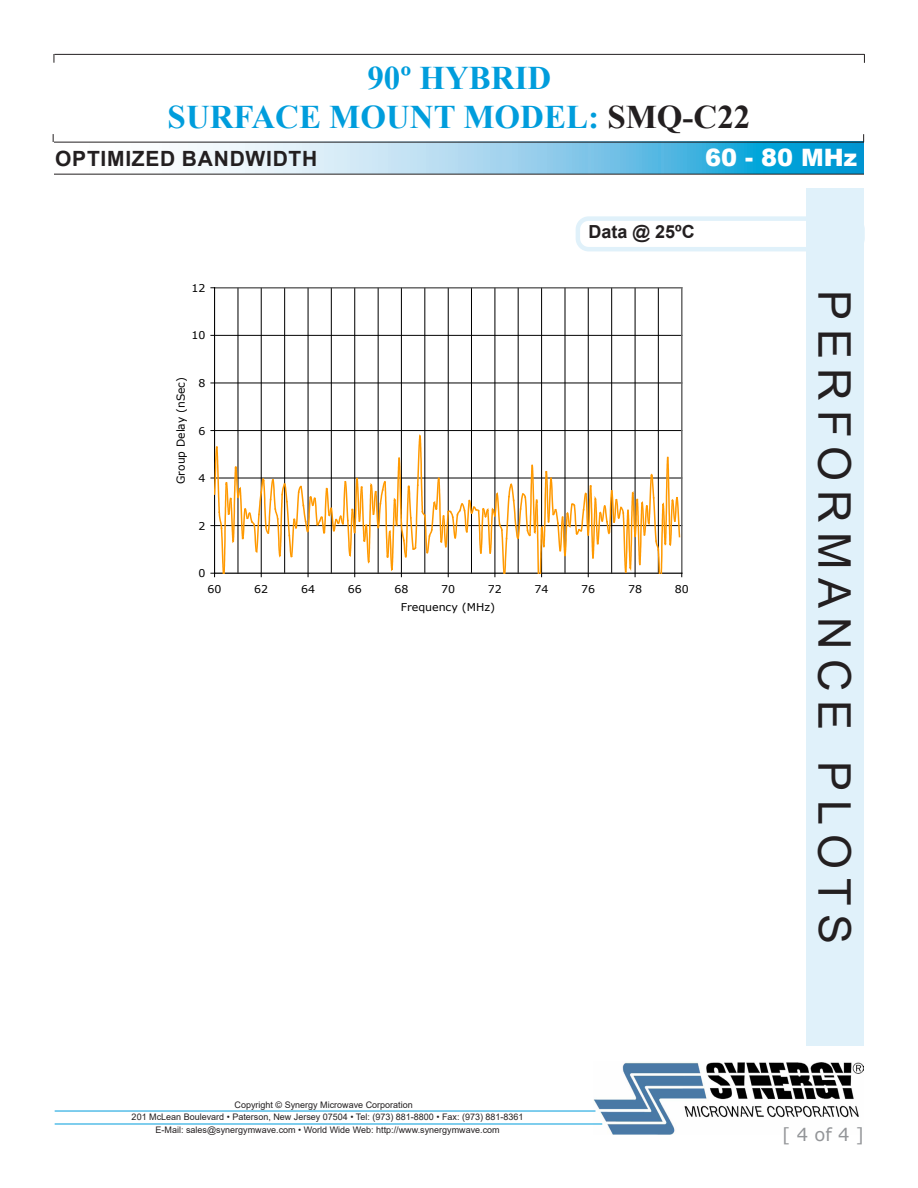
<style>
.page{position:relative;width:918px;height:1188px;background:#fff}
.page>*{position:absolute;margin:0;border:0;box-sizing:border-box;transform-origin:0 0}
.t1{font:45px "Arial";letter-spacing:.2em;color:#231f20}
.t2{font:700 33px/39.2px "Times New Roman";color:#009ddc;text-align:center}
.t3{font:900 24px "Arial";color:#fff}
.t4{font:700 21px "Arial";letter-spacing:.035em;color:#231f20}
.t5{font:700 18px "Arial";color:#231f20}
.t6{font:18px "Verdana";color:#939598}
.t7{font:11.1px "Verdana";color:#000}
.t8{font:10.65px "Verdana";letter-spacing:-.005em;color:#000}
.t9{font:9px/12.8px "Arial";color:#231f20;text-align:center}
.s1{color:#231f20}
</style>
<div class="page">
<img style="left:593px;top:1062px;width:271px;height:73px">
<hr style="left:55px;top:1111px;width:540px;height:1px;background:#009ddc">
<hr style="left:55px;top:1124px;width:547px;height:1px;background:#009ddc">
<svg style="left:54px;top:143px;width:810px;height:31px"></svg>
<hr style="left:54px;top:174px;width:810px;height:1px;background:#231f20">
<hr style="left:54px;top:54px;width:810px;height:1px;background:#231f20">
<hr style="left:54px;top:142px;width:810px;height:1px;background:#231f20">
<div style="left:576px;top:216px;width:289px;height:35px;border:4px solid #e0f1fa;border-radius:11px"></div>
<div style="left:806px;top:188px;width:58px;height:858px;background:#e0f1fa"></div>
<hr style="left:215px;top:383px;width:467px;height:1px;background:#000">
<hr style="left:215px;top:335px;width:467px;height:1px;background:#000">
<hr style="left:215px;top:288px;width:467px;height:1px;background:#000">
<hr style="left:238px;top:288px;width:1px;height:285px;background:#000">
<hr style="left:284px;top:288px;width:1px;height:285px;background:#000">
<hr style="left:331px;top:288px;width:1px;height:285px;background:#000">
<hr style="left:378px;top:288px;width:1px;height:285px;background:#000">
<hr style="left:425px;top:288px;width:1px;height:285px;background:#000">
<hr style="left:471px;top:288px;width:1px;height:285px;background:#000">
<hr style="left:518px;top:288px;width:1px;height:285px;background:#000">
<hr style="left:565px;top:288px;width:1px;height:285px;background:#000">
<hr style="left:611px;top:288px;width:1px;height:285px;background:#000">
<hr style="left:658px;top:288px;width:1px;height:285px;background:#000">
<hr style="left:261px;top:288px;width:1px;height:285px;background:#000">
<hr style="left:308px;top:288px;width:1px;height:285px;background:#000">
<hr style="left:354px;top:288px;width:1px;height:285px;background:#000">
<hr style="left:401px;top:288px;width:1px;height:285px;background:#000">
<hr style="left:448px;top:288px;width:1px;height:285px;background:#000">
<hr style="left:495px;top:288px;width:1px;height:285px;background:#000">
<hr style="left:541px;top:288px;width:1px;height:285px;background:#000">
<hr style="left:588px;top:288px;width:1px;height:285px;background:#000">
<hr style="left:635px;top:288px;width:1px;height:285px;background:#000">
<hr style="left:682px;top:288px;width:1px;height:285px;background:#000">
<hr style="left:215px;top:287px;width:467px;height:1px;background:#808080">
<hr style="left:681px;top:288px;width:1px;height:285px;background:#808080">
<hr style="left:214px;top:288px;width:1px;height:285px;background:#000">
<svg style="left:211px;top:430px;width:472px;height:147px"></svg>
<h2 class="t2" style="left:168px;top:57px;width:584px">90º HYBRID<br>SURFACE MOUNT MODEL: <span class="s1">SMQ-C22</span></h2>
<h3 class="t4" style="left:55px;top:143px;width:264px">OPTIMIZED BANDWIDTH</h3>
<h3 class="t3" style="left:705px;top:140px;width:153px">60 - 80 MHz</h3>
<p class="t8" style="left:192px;top:281px;width:15px">12</p>
<p class="t8" style="left:192px;top:328px;width:15px">10</p>
<p class="t7" style="left:173px;top:484px;width:108px;rotate:-90deg">Group Delay (nSec)</p>
<p class="t8" style="left:199px;top:376px;width:9px">8</p>
<p class="t8" style="left:199px;top:423px;width:9px">6</p>
<p class="t8" style="left:199px;top:471px;width:9px">4</p>
<p class="t8" style="left:199px;top:518px;width:9px">2</p>
<p class="t8" style="left:199px;top:566px;width:9px">0</p>
<h3 class="t5" style="left:589px;top:219px;width:108px">Data @ 25ºC</h3>
<p class="t8" style="left:208px;top:582px;width:15px">60</p>
<p class="t8" style="left:254px;top:582px;width:15px">62</p>
<p class="t8" style="left:301px;top:582px;width:15px">64</p>
<p class="t8" style="left:348px;top:582px;width:15px">66</p>
<p class="t8" style="left:394px;top:582px;width:15px">68</p>
<p class="t8" style="left:441px;top:582px;width:15px">70</p>
<p class="t8" style="left:488px;top:582px;width:15px">72</p>
<p class="t8" style="left:535px;top:582px;width:15px">74</p>
<p class="t8" style="left:581px;top:582px;width:15px">76</p>
<p class="t8" style="left:628px;top:582px;width:15px">78</p>
<p class="t8" style="left:675px;top:582px;width:15px">80</p>
<p class="t8" style="left:401px;top:600px;width:96px">Frequency (MHz)</p>
<p class="t9" style="left:235px;top:1098px;width:180px">Copyright © Synergy Microwave Corporation</p>
<p class="t9" style="left:132px;top:1111px;width:393px">201 McLean Boulevard • Paterson, New Jersey 07504 • Tel: (973) 881-8800 • Fax: (973) 881-8361<br>E-Mail: sales@synergymwave.com • World Wide Web: http://www.synergymwave.com</p>
<h1 class="t1" style="left:865px;top:290px;width:656px;rotate:90deg">PERFORMANCE PLOTS</h1>
<h3 class="t6" style="left:782px;top:1122px;width:83px">[ 4 of 4 ]</h3>
</div>
